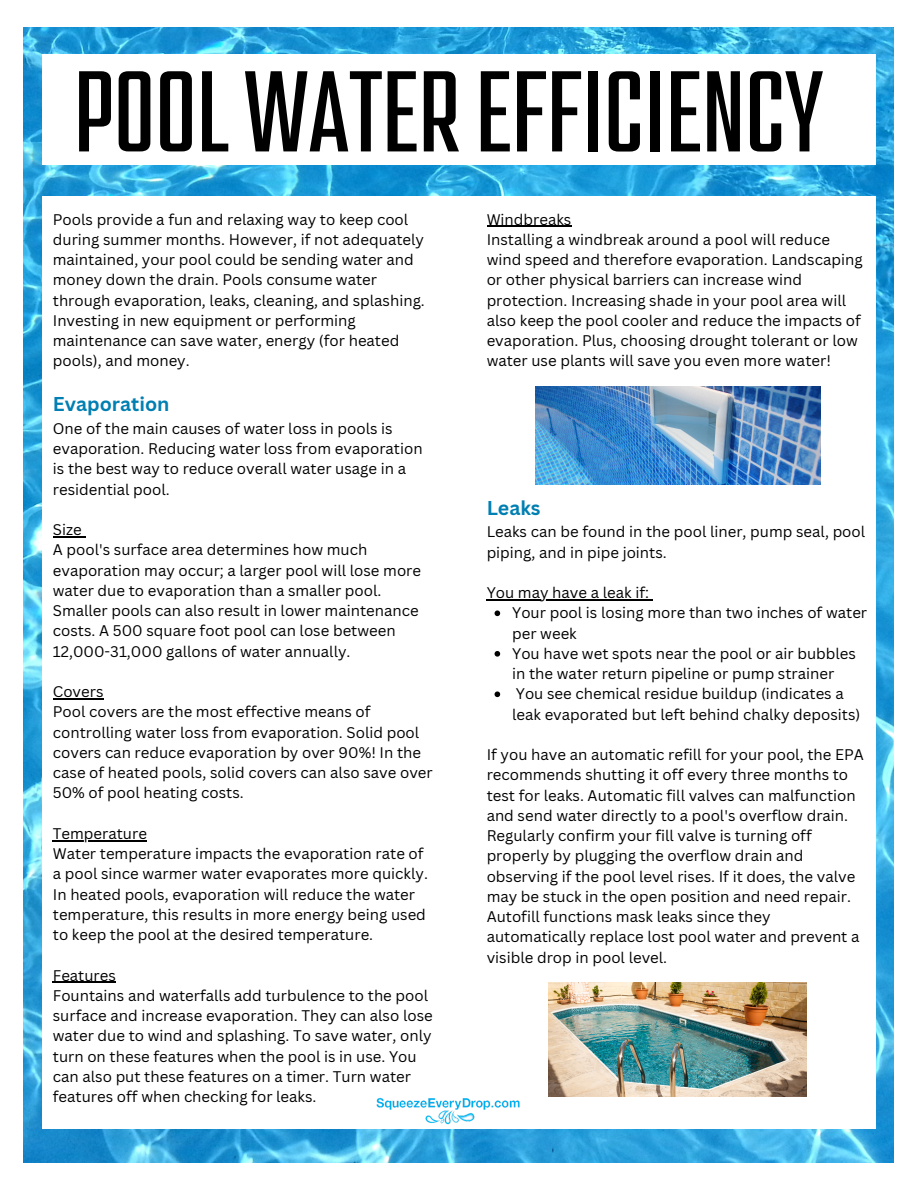
<style>
.page{position:relative;width:918px;height:1188px;background:#fff}
.page>*{position:absolute;margin:0;border:0;box-sizing:border-box;transform-origin:0 0}
.t1{font:103.5px "Kief Tek Medium Tall";color:#000}
.t2{font:700 19.5px "Canva Sans";color:#007fb2}
.t3{font:15px/20.2px "Canva Sans";color:#000}
</style>
<div class="page">
<img style="left:24px;top:28px;width:870px;height:1135px">
<div style="left:42px;top:54px;width:834px;height:111px;background:#fff"></div>
<div style="left:42px;top:196px;width:834px;height:933px;background:#fff"></div>
<svg style="left:53px;top:536px;width:32px;height:1px"></svg>
<hr style="left:53px;top:698px;width:50px;height:1px;background:#000">
<hr style="left:53px;top:840px;width:94px;height:1px;background:#000">
<hr style="left:53px;top:982px;width:63px;height:1px;background:#000">
<img style="left:371px;top:1097px;width:155px;height:33px">
<svg style="left:495px;top:610px;width:5px;height:6px"></svg>
<svg style="left:495px;top:651px;width:5px;height:6px"></svg>
<svg style="left:495px;top:691px;width:5px;height:6px"></svg>
<hr style="left:487px;top:226px;width:84px;height:1px;background:#000">
<hr style="left:487px;top:599px;width:162px;height:1px;background:#000">
<img style="left:535px;top:386px;width:285px;height:98px">
<img style="left:549px;top:983px;width:257px;height:113px">
<p class="t1" style="left:74px;top:74px;width:751px">POOLWATER EFFICIENCY</p>
<p class="t3" style="left:53px;top:209px;width:374px">Pools provide a fun and relaxing way to keep cool during summer months. However, if not adequately maintained, your pool could be sending water and money down the drain. Pools consume water through evaporation, leaks, cleaning, and splashing.<br>Investing in new equipment or performing maintenance can save water, energy (for heated pools), and money.</p>
<p class="t2" style="left:53px;top:391px;width:118px">Evaporation</p>
<p class="t3" style="left:53px;top:418px;width:371px">One of the main causes of water loss in pools is evaporation. Reducing water loss from evaporation is the best way to reduce overall water usage in a residential pool.</p>
<p class="t3" style="left:53px;top:519px;width:30px">Size</p>
<p class="t3" style="left:53px;top:539px;width:370px">A pool's surface area determines how much evaporation may occur; a larger pool will lose more water due to evaporation than a smaller pool.<br>Smaller pools can also result in lower maintenance costs. A 500 square foot pool can lose between 12,000-31,000 gallons of water annually.</p>
<p class="t3" style="left:53px;top:681px;width:52px">Covers</p>
<p class="t3" style="left:53px;top:701px;width:381px">Pool covers are the most effective means of controlling water loss from evaporation. Solid pool covers can reduce evaporation by over 90%! In the case of heated pools, solid covers can also save over 50% of pool heating costs.</p>
<p class="t3" style="left:53px;top:823px;width:96px">Temperature</p>
<p class="t3" style="left:53px;top:843px;width:377px">Water temperature impacts the evaporation rate of a pool since warmer water evaporates more quickly.</p>
<p class="t3" style="left:53px;top:884px;width:375px">In heated pools, evaporation will reduce the water temperature, this results in more energy being used to keep the pool at the desired temperature.</p>
<p class="t3" style="left:53px;top:965px;width:65px">Features</p>
<p class="t3" style="left:53px;top:985px;width:381px">Fountains and waterfalls add turbulence to the pool surface and increase evaporation. They can also lose water due to wind and splashing. To save water, only turn on these features when the pool is in use. You can also put these features on a timer. Turn water features off when checking for leaks.</p>
<p class="t3" style="left:487px;top:209px;width:86px">Windbreaks</p>
<p class="t3" style="left:487px;top:229px;width:377px">Installing a windbreak around a pool will reduce wind speed and therefore evaporation. Landscaping or other physical barriers can increase wind protection. Increasing shade in your pool area will also keep the pool cooler and reduce the impacts of evaporation. Plus, choosing drought tolerant or low water use plants will save you even more water!</p>
<p class="t2" style="left:487px;top:494px;width:55px">Leaks</p>
<p class="t3" style="left:487px;top:521px;width:380px">Leaks can be found in the pool liner, pump seal, pool piping, and in pipe joints.</p>
<p class="t3" style="left:487px;top:582px;width:164px">You may have a leak if:</p>
<p class="t3" style="left:512px;top:602px;width:357px">Your pool is losing more than two inches of water per week</p>
<p class="t3" style="left:512px;top:643px;width:345px">You have wet spots near the pool or air bubbles in the water return pipeline or pump strainer</p>
<p class="t3" style="left:512px;top:683px;width:350px">You see chemical residue buildup (indicates a leak evaporated but left behind chalky deposits)</p>
<p class="t3" style="left:487px;top:744px;width:379px">If you have an automatic refill for your pool, the EPA recommends shutting it off every three months to test for leaks. Automatic fill valves can malfunction and send water directly to a pool's overflow drain.<br>Regularly confirm your fill valve is turning off properly by plugging the overflow drain and observing if the pool level rises. If it does, the valve may be stuck in the open position and need repair.</p>
<p class="t3" style="left:487px;top:906px;width:374px">Autofill functions mask leaks since they automatically replace lost pool water and prevent a visible drop in pool level.</p>
</div>
